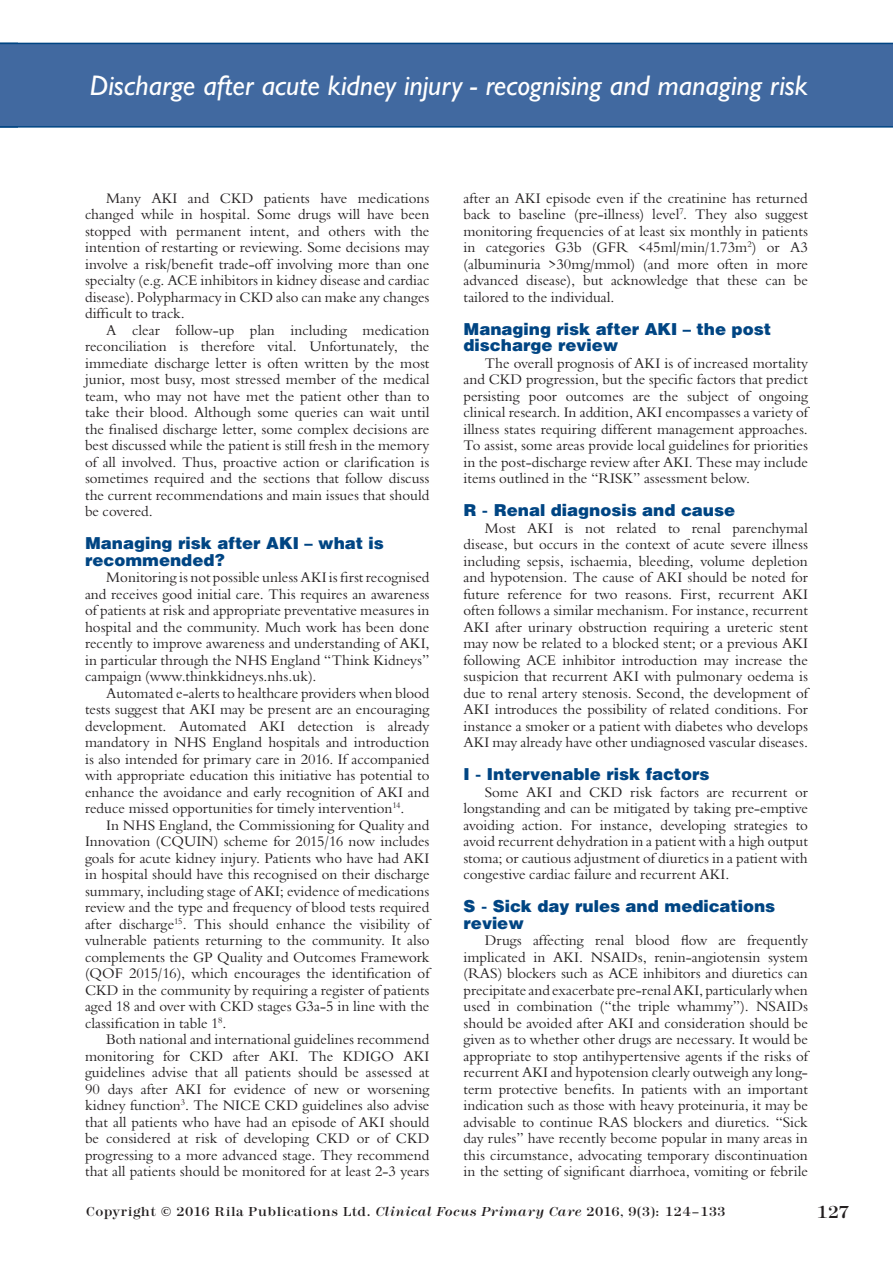
<style>
.page{position:relative;width:893px;height:1263px;background:#fff}
.page>*{position:absolute;margin:0;border:0;box-sizing:border-box;transform-origin:0 0}
.t1{font:italic 28.5px "Gill Sans Std";color:#fff}
.t2{font:18px "Modern 216";color:#231f20}
.t3{font:900 16.5px/16.5px "Helios";color:#004583}
.BODY_TEXT{font:14.25px/16.5px "Bergamo";color:#231f20;text-align:justify}
.t4{font:13.5px "Modern 216";letter-spacing:.03em;color:#231f20}
.s1{font-style:italic}
</style>
<div class="page">
<div style="left:19px;top:43px;width:874px;height:85px;background:#4169a0"></div>
<div style="left:0;top:43px;width:19px;height:85px;background:#4169a0"></div>
<h1 class="t1" style="left:90px;top:69px;width:719px">Discharge after acute kidney injury - recognising and managing risk</h1>
<p class="BODY_TEXT" style="left:85px;top:190px;width:346px;text-indent:21px">Many AKI and CKD patients have medications changed while in hospital. Some drugs will have been stopped with permanent intent, and others with the intention of restarting or reviewing. Some decisions may involve a risk/benefit trade-off involving more than one specialty (e.g. ACE inhibitors in kidney disease and cardiac disease). Polypharmacy in CKD also can make any changes difficult to track.</p>
<p class="BODY_TEXT" style="left:85px;top:322px;width:346px;text-indent:21px">A clear follow-up plan including medication reconciliation is therefore vital. Unfortunately, the immediate discharge letter is often written by the most junior, most busy, most stressed member of the medical team, who may not have met the patient other than to take their blood. Although some queries can wait until the finalised discharge letter, some complex decisions are best discussed while the patient is still fresh in the memory of all involved. Thus, proactive action or clarification is sometimes required and the sections that follow discuss the current recommendations and main issues that should be covered.</p>
<h1 class="t3" style="left:85px;top:534px;width:300px">Managing risk after AKI – what is recommended?</h1>
<p class="BODY_TEXT" style="left:85px;top:569px;width:346px;text-indent:21px">Monitoring is not possible unless AKI is first recognised and receives good initial care. This requires an awareness of patients at risk and appropriate preventative measures in hospital and the community. Much work has been done recently to improve awareness and understanding of AKI, in particular through the NHS England “Think Kidneys” campaign (www.thinkkidneys.nhs.uk).</p>
<p class="BODY_TEXT" style="left:85px;top:685px;width:346px;text-indent:21px">Automated e-alerts to healthcare providers when blood tests suggest that AKI may be present are an encouraging development. Automated AKI detection is already mandatory in NHS England hospitals and introduction is also intended for primary care in 2016. If accompanied with appropriate education this initiative has potential to enhance the avoidance and early recognition of AKI and reduce missed opportunities for timely intervention<sup>14</sup>.</p>
<p class="BODY_TEXT" style="left:85px;top:817px;width:346px;text-indent:21px">In NHS England, the Commissioning for Quality and Innovation (CQUIN) scheme for 2015/16 now includes goals for acute kidney injury. Patients who have had AKI in hospital should have this recognised on their discharge summary, including stage of AKI; evidence of medications review and the type and frequency of blood tests required after discharge<sup>15</sup>. This should enhance the visibility of vulnerable patients returning to the community. It also complements the GP Quality and Outcomes Framework (QOF 2015/16), which encourages the identification of CKD in the community by requiring a register of patients aged 18 and over with CKD stages G3a-5 in line with the classification in table 1<sup>8</sup>.</p>
<p class="BODY_TEXT" style="left:85px;top:1031px;width:346px;text-indent:21px">Both national and international guidelines recommend monitoring for CKD after AKI. The KDIGO AKI guidelines advise that all patients should be assessed at 90 days after AKI for evidence of new or worsening kidney function<sup>3</sup>. The NICE CKD guidelines also advise that all patients who have had an episode of AKI should be considered at risk of developing CKD or of CKD progressing to a more advanced stage. They recommend that all patients should be monitored for at least 2-3 years</p>
<p class="BODY_TEXT" style="left:463px;top:190px;width:346px">after an AKI episode even if the creatinine has returned back to baseline (pre-illness) level<sup>7</sup>. They also suggest monitoring frequencies of at least six monthly in patients in categories G3b (GFR &lt;45ml/min/1.73m<sup>2</sup>) or A3 (albuminuria &gt;30mg/mmol) (and more often in more advanced disease), but acknowledge that these can be tailored to the individual.</p>
<h1 class="t3" style="left:463px;top:320px;width:309px">Managing risk after AKI – the post discharge review</h1>
<p class="BODY_TEXT" style="left:463px;top:355px;width:346px;text-indent:21px">The overall prognosis of AKI is of increased mortality and CKD progression, but the specific factors that predict persisting poor outcomes are the subject of ongoing clinical research. In addition, AKI encompasses a variety of illness states requiring different management approaches.<br>To assist, some areas provide local guidelines for priorities in the post-discharge review after AKI. These may include items outlined in the “RISK” assessment below.</p>
<h1 class="t3" style="left:463px;top:501px;width:273px">R - Renal diagnosis and cause</h1>
<p class="BODY_TEXT" style="left:463px;top:520px;width:346px;text-indent:21px">Most AKI is not related to renal parenchymal disease, but occurs in the context of acute severe illness including sepsis, ischaemia, bleeding, volume depletion and hypotension. The cause of AKI should be noted for future reference for two reasons. First, recurrent AKI often follows a similar mechanism. For instance, recurrent AKI after urinary obstruction requiring a ureteric stent may now be related to a blocked stent; or a previous AKI following ACE inhibitor introduction may increase the suspicion that recurrent AKI with pulmonary oedema is due to renal artery stenosis. Second, the development of AKI introduces the possibility of related conditions. For instance a smoker or a patient with diabetes who develops AKI may already have other undiagnosed vascular diseases.</p>
<h1 class="t3" style="left:463px;top:765px;width:248px">I - Intervenable risk factors</h1>
<p class="BODY_TEXT" style="left:463px;top:784px;width:346px;text-indent:21px">Some AKI and CKD risk factors are recurrent or longstanding and can be mitigated by taking pre-emptive avoiding action. For instance, developing strategies to avoid recurrent dehydration in a patient with a high output stoma; or cautious adjustment of diuretics in a patient with congestive cardiac failure and recurrent AKI.</p>
<h1 class="t3" style="left:463px;top:897px;width:313px">S - Sick day rules and medications review</h1>
<p class="BODY_TEXT" style="left:463px;top:932px;width:346px;text-indent:21px">Drugs affecting renal blood flow are frequently implicated in AKI. NSAIDs, renin-angiotensin system (RAS) blockers such as ACE inhibitors and diuretics can precipitate and exacerbate pre-renal AKI, particularly when used in combination (“the triple whammy”). NSAIDs should be avoided after AKI and consideration should be given as to whether other drugs are necessary. It would be appropriate to stop antihypertensive agents if the risks of recurrent AKI and hypotension clearly outweigh any long&shy;term protective benefits. In patients with an important indication such as those with heavy proteinuria, it may be advisable to continue RAS blockers and diuretics. “Sick day rules” have recently become popular in many areas in this circumstance, advocating temporary discontinuation in the setting of significant diarrhoea, vomiting or febrile</p>
<p class="t4" style="left:86px;top:1204px;width:641px">Copyright © 2016 Rila Publications Ltd. <span class="s1">Clinical Focus Primary Care</span> 2016, 9(3): 124–133</p>
<p class="t2" style="left:816px;top:1202px;width:35px">127</p>
</div>
